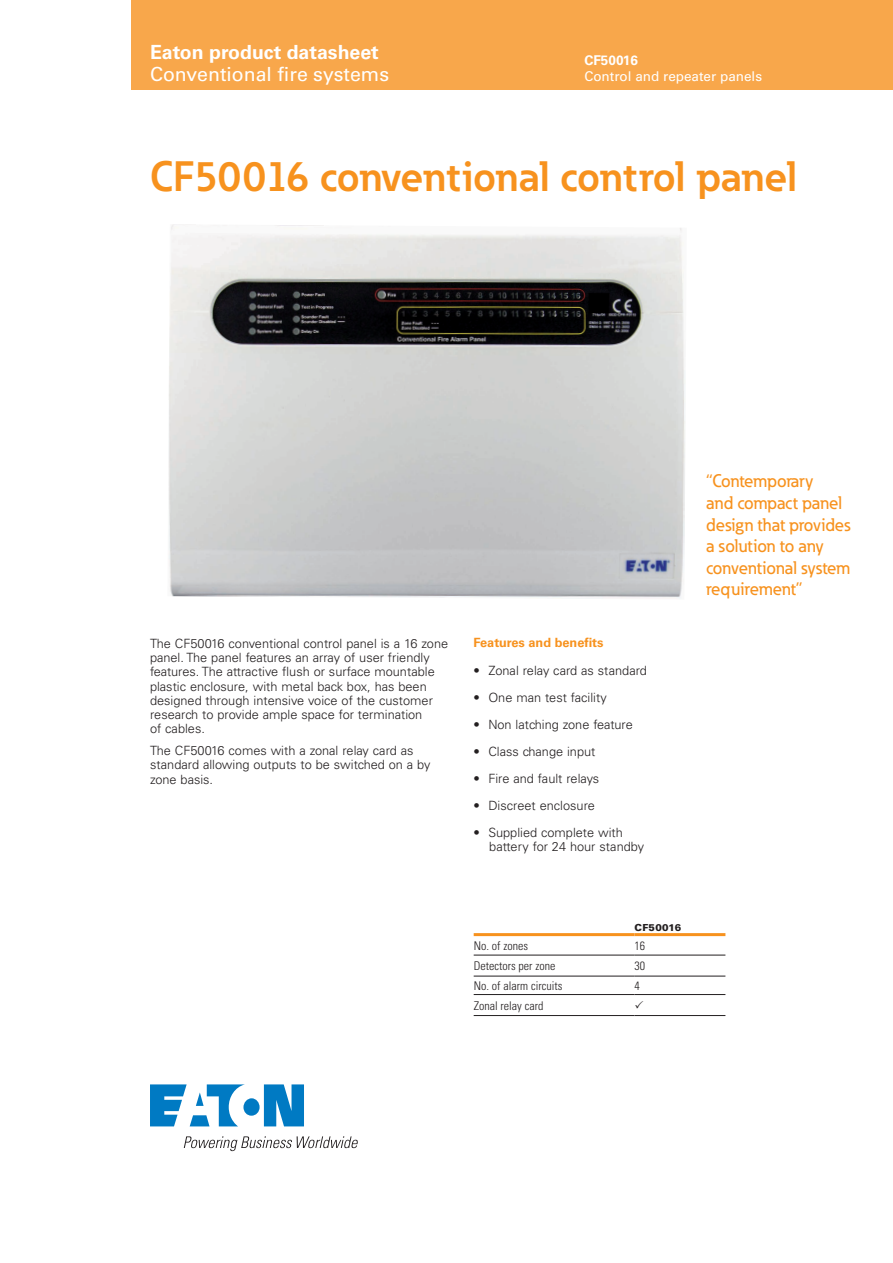
<style>
.page{position:relative;width:893px;height:1263px;background:#fff}
.page>*{position:absolute;margin:0;border:0;box-sizing:border-box;transform-origin:0 0}
.t1{font:700 42px "Eaton";color:#f7921e}
.t2{font:19.5px "Univers LT Std";color:#fff}
.t3{font:700 19.5px "Univers LT Std";color:#fff}
.t4{font:500 18px/21.6px "Eaton";color:#f7921e}
.t5{font:13.5px "Univers LT Std";color:#fff}
.t6{font:700 13.5px "Univers LT Std";color:#fff}
.t7{font:300 12.75px/14.2px "Univers LT Std";color:#231f20}
.t8{font:700 12.75px "Univers LT Std";color:#f7921e}
.t9{font:300 condensed 12px "Univers LT Std";color:#231f20}
.t10{font:900 9.75px "Univers LT Std";letter-spacing:.025em;color:#231f20}
</style>
<div class="page">
<img style="left:168px;top:224px;width:517px;height:375px">
<hr style="left:474px;top:955px;width:160px;height:1px;background:#231f20">
<hr style="left:634px;top:955px;width:91px;height:1px;background:#231f20">
<hr style="left:474px;top:976px;width:160px;height:1px;background:#231f20">
<hr style="left:634px;top:976px;width:91px;height:1px;background:#231f20">
<hr style="left:474px;top:994px;width:160px;height:1px;background:#231f20">
<hr style="left:634px;top:994px;width:91px;height:1px;background:#231f20">
<hr style="left:474px;top:1015px;width:160px;height:1px;background:#231f20">
<hr style="left:634px;top:1015px;width:91px;height:1px;background:#231f20">
<hr style="left:474px;top:933px;width:160px;height:3px;background:#f7921e">
<hr style="left:634px;top:933px;width:91px;height:3px;background:#f7921e">
<div style="left:131px;top:0;width:762px;height:90px;background:#f8a74b"></div>
<svg style="left:150px;top:1084px;width:154px;height:42px"></svg>
<svg style="left:184px;top:1136px;width:174px;height:15px"></svg>
<h2 class="t3" style="left:150px;top:40px;width:230px">Eaton product datasheet</h2>
<h2 class="t2" style="left:150px;top:63px;width:241px">Conventional fire systems</h2>
<p class="t6" style="left:584px;top:52px;width:55px">CF50016</p>
<p class="t5" style="left:584px;top:68px;width:179px">Control and repeater panels</p>
<h1 class="t1" style="left:150px;top:150px;width:649px">CF50016 conventional control panel</h1>
<p class="t7" style="left:150px;top:636px;width:300px">The CF50016 conventional control panel is a 16 zone panel. The panel features an array of user friendly features. The attractive flush or surface mountable plastic enclosure, with metal back box, has been designed through intensive voice of the customer research to provide ample space for termination<br>of cables.</p>
<p class="t7" style="left:150px;top:743px;width:282px">The CF50016 comes with a zonal relay card as standard allowing outputs to be switched on a by zone basis.</p>
<p class="t8" style="left:473px;top:635px;width:132px">Features and benefits</p>
<p class="t7" style="left:473px;top:663px;width:175px">• Zonal relay card as standard</p>
<p class="t7" style="left:473px;top:690px;width:135px">• One man test facility</p>
<p class="t7" style="left:473px;top:717px;width:161px">• Non latching zone feature</p>
<p class="t7" style="left:473px;top:744px;width:124px">• Class change input</p>
<p class="t7" style="left:473px;top:771px;width:127px">• Fire and fault relays</p>
<p class="t7" style="left:473px;top:798px;width:123px">• Discreet enclosure</p>
<p class="t7" style="left:489px;top:825px;width:156px;text-indent:-16px">• Supplied complete with battery for 24 hour standby</p>
<h3 class="t4" style="left:706px;top:470px;width:146px">“Contemporary<br>and compact panel design that provides a solution to any conventional system requirement”</h3>
<p class="t10" style="left:634px;top:921px;width:48px">CF50016</p>
<p class="t9" style="left:474px;top:938px;width:56px">No. of zones</p>
<p class="t9" style="left:635px;top:938px;width:12px">16</p>
<p class="t9" style="left:474px;top:959px;width:83px">Detectors per zone</p>
<p class="t9" style="left:635px;top:959px;width:12px">30</p>
<p class="t9" style="left:474px;top:978px;width:90px">No. of alarm circuits</p>
<p class="t9" style="left:635px;top:978px;width:7px">4</p>
<p class="t9" style="left:474px;top:998px;width:71px">Zonal relay card</p>
</div>
